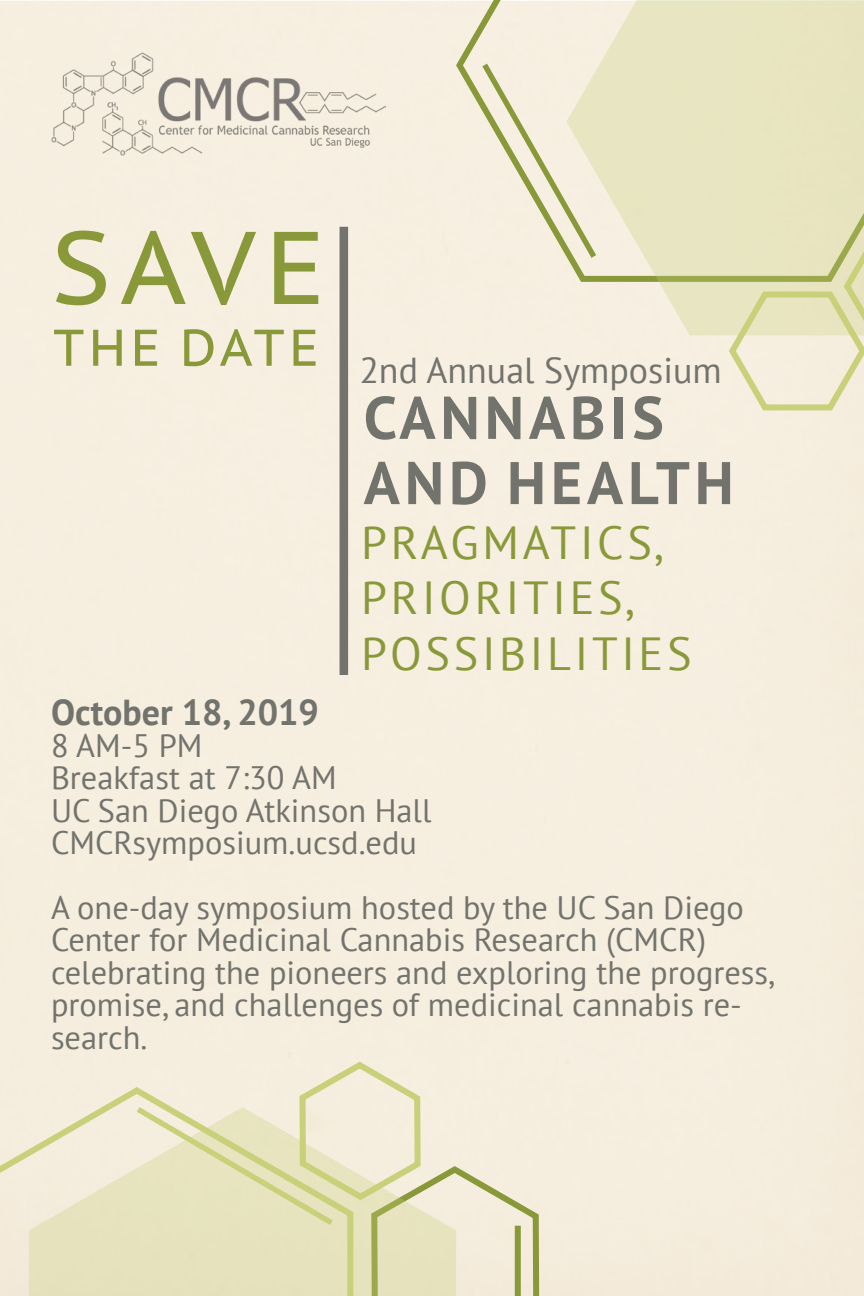
<style>
.page{position:relative;width:864px;height:1296px;background:#fff}
.page>*{position:absolute;margin:0;border:0;box-sizing:border-box;transform-origin:0 0}
.t1{font:102.9px "PT Sans Caption";color:#899939}
.t2{font:700 60px/65.1px "PT Sans";letter-spacing:.08em;color:#72736d}
.t3{font:51.6px "PT Sans Caption";letter-spacing:.08em;color:#899939}
.t4{font:46.2px "PT Sans";letter-spacing:.08em;color:#899939}
.t5{font:36px "PT Sans";color:#72736d}
.t6{font:700 36px "PT Sans";color:#72736d}
.t7{font:32.4px/32.4px "PT Sans";color:#72736d}
</style>
<div class="page">
<img style="left:51px;top:53px;width:334px;height:102px">
<div style="left:340px;top:227px;width:8px;height:448px;background:#72736d"></div>
<div style="left:453px;top:0;width:113px;height:285px;background:#f7efe1"></div>
<div style="left:0;top:1084px;width:131px;height:212px;background:#f4ecdd"></div>
<svg style="left:725px;top:335px;width:139px;height:78px;background:#efe9d1"></svg>
<svg style="left:131px;top:1058px;width:413px;height:238px;background:#f0e9d6"></svg>
<svg style="left:477px;top:58px;width:89px;height:206px;background:#eae5ce"></svg>
<div style="left:515px;top:1226px;width:6px;height:70px;background:#899939"></div>
<svg style="left:566px;top:0;width:298px;height:335px;background:#e7e4c2"></svg>
<svg style="left:29px;top:1107px;width:427px;height:189px;background:#e7e3c1"></svg>
<p class="t1" style="left:51px;top:201px;width:276px">SAVE</p>
<p class="t3" style="left:53px;top:314px;width:267px">THE DATE</p>
<p class="t5" style="left:359px;top:348px;width:364px">2nd Annual Symposium</p>
<p class="t2" style="left:364px;top:384px;width:372px">CANNABIS<br>AND HEALTH</p>
<p class="t4" style="left:361px;top:513px;width:303px">PRAGMATICS,</p>
<p class="t4" style="left:361px;top:568px;width:274px">PRIORITIES,</p>
<p class="t4" style="left:361px;top:624px;width:332px">POSSIBILITIES</p>
<p class="t6" style="left:51px;top:688px;width:270px">October 18, 2019</p>
<p class="t7" style="left:51px;top:729px;width:153px">8 AM-5 PM</p>
<p class="t7" style="left:51px;top:761px;width:287px">Breakfast at 7:30 AM</p>
<p class="t7" style="left:51px;top:793px;width:382px">UC San Diego Atkinson Hall</p>
<p class="t7" style="left:51px;top:826px;width:367px">CMCRsymposium.ucsd.edu</p>
<p class="t7" style="left:51px;top:891px;width:695px">A one-day symposium hosted by the UC San Diego<br>Center for Medicinal Cannabis Research (CMCR)</p>
<p class="t7" style="left:51px;top:955px;width:725px">celebrating the pioneers and exploring the progress, promise, and challenges of medicinal cannabis re&shy;search.</p>
</div>
